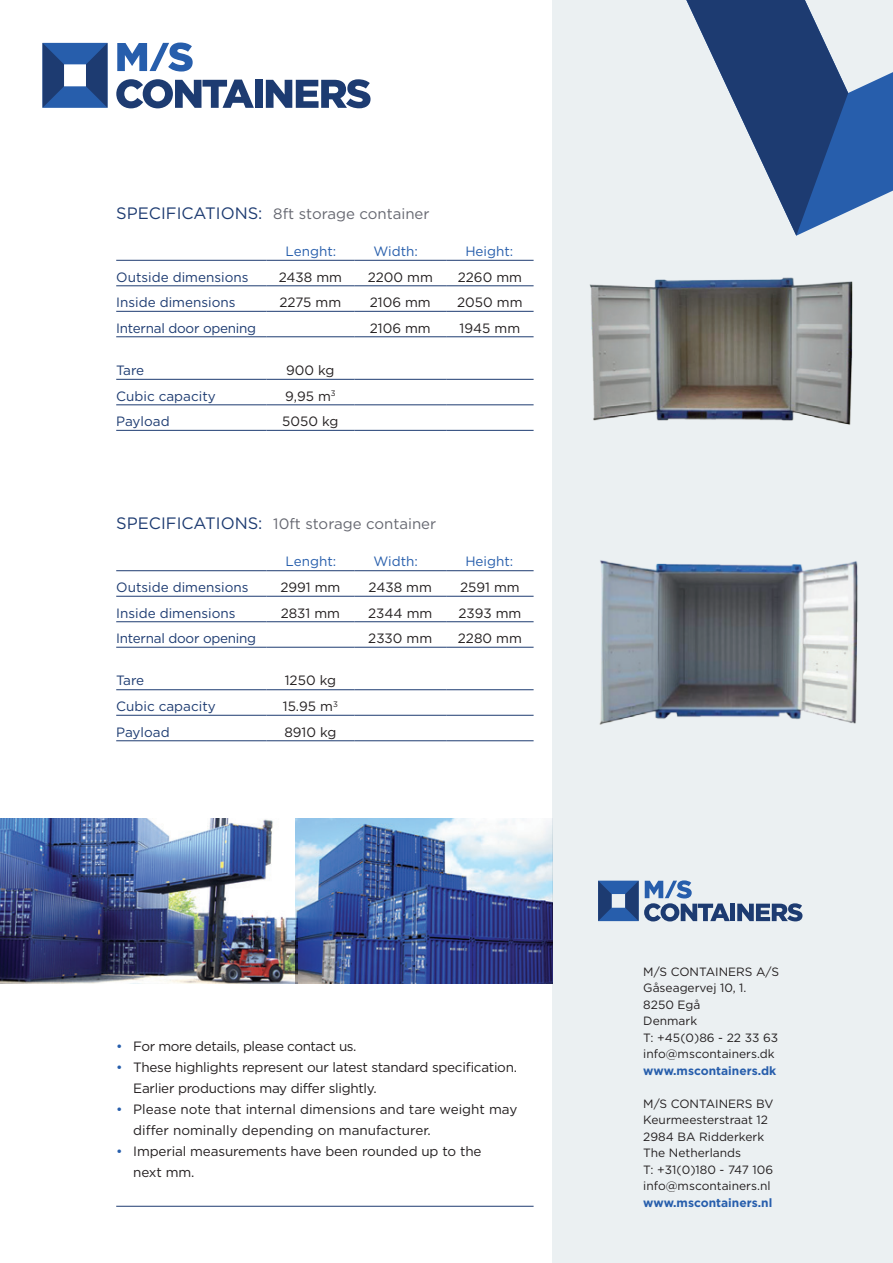
<style>
.page{position:relative;width:893px;height:1263px;background:#fff}
.page>*{position:absolute;margin:0;border:0;box-sizing:border-box;transform-origin:0 0}
.t1{font:15px "Gotham HTF";color:#666871}
.t2{font:13.5px/21px "Gotham HTF";letter-spacing:-.01em;color:#231f20}
.t3{font:13.5px "Gotham HTF";color:#1d3b71}
.t4{font:13.5px "Gotham HTF";color:#275eac}
.t5{font:13.5px "Gotham HTF";letter-spacing:-.02em;color:#1d3b71}
.t6{font:13.5px "Gotham HTF";letter-spacing:-.03em;color:#231f20}
.t7{font:12px "Gotham HTF";color:#231f20}
.t8{font:700 12px "Gotham HTF";color:#275eac}
.s1{font-size:16.5px;color:#1d3b71}
.s2{color:#275eac}
</style>
<div class="page">
<svg style="left:116px;top:79px;width:138px;height:29px"></svg>
<div style="left:255px;top:80px;width:7px;height:28px;background:#1d3b71"></div>
<svg style="left:266px;top:79px;width:105px;height:29px"></svg>
<svg style="left:117px;top:43px;width:76px;height:29px"></svg>
<svg style="left:43px;top:43px;width:64px;height:65px;background:#3c619c"></svg>
<hr style="left:116px;top:260px;width:150px;height:1px;background:#1d3b71">
<hr style="left:266px;top:260px;width:88px;height:1px;background:#1d3b71">
<hr style="left:354px;top:260px;width:92px;height:1px;background:#1d3b71">
<hr style="left:446px;top:260px;width:88px;height:1px;background:#1d3b71">
<hr style="left:116px;top:285px;width:150px;height:1px;background:#1d3b71">
<hr style="left:266px;top:285px;width:88px;height:1px;background:#1d3b71">
<hr style="left:354px;top:285px;width:92px;height:1px;background:#1d3b71">
<hr style="left:446px;top:285px;width:88px;height:1px;background:#1d3b71">
<hr style="left:116px;top:311px;width:150px;height:1px;background:#1d3b71">
<hr style="left:266px;top:311px;width:88px;height:1px;background:#1d3b71">
<hr style="left:354px;top:311px;width:92px;height:1px;background:#1d3b71">
<hr style="left:446px;top:311px;width:88px;height:1px;background:#1d3b71">
<hr style="left:116px;top:336px;width:150px;height:1px;background:#1d3b71">
<hr style="left:266px;top:336px;width:88px;height:1px;background:#1d3b71">
<hr style="left:354px;top:336px;width:92px;height:1px;background:#1d3b71">
<hr style="left:446px;top:336px;width:88px;height:1px;background:#1d3b71">
<hr style="left:116px;top:379px;width:150px;height:1px;background:#1d3b71">
<hr style="left:266px;top:379px;width:88px;height:1px;background:#1d3b71">
<hr style="left:354px;top:379px;width:92px;height:1px;background:#1d3b71">
<hr style="left:446px;top:379px;width:88px;height:1px;background:#1d3b71">
<hr style="left:116px;top:404px;width:150px;height:1px;background:#1d3b71">
<hr style="left:266px;top:404px;width:88px;height:1px;background:#1d3b71">
<hr style="left:354px;top:404px;width:92px;height:1px;background:#1d3b71">
<hr style="left:446px;top:404px;width:88px;height:1px;background:#1d3b71">
<hr style="left:116px;top:430px;width:150px;height:1px;background:#1d3b71">
<hr style="left:266px;top:430px;width:88px;height:1px;background:#1d3b71">
<hr style="left:354px;top:430px;width:92px;height:1px;background:#1d3b71">
<hr style="left:446px;top:430px;width:88px;height:1px;background:#1d3b71">
<hr style="left:116px;top:570px;width:150px;height:1px;background:#1d3b71">
<hr style="left:266px;top:570px;width:88px;height:1px;background:#1d3b71">
<hr style="left:354px;top:570px;width:92px;height:1px;background:#1d3b71">
<hr style="left:446px;top:570px;width:88px;height:1px;background:#1d3b71">
<hr style="left:116px;top:596px;width:150px;height:1px;background:#1d3b71">
<hr style="left:266px;top:596px;width:88px;height:1px;background:#1d3b71">
<hr style="left:354px;top:596px;width:92px;height:1px;background:#1d3b71">
<hr style="left:446px;top:596px;width:88px;height:1px;background:#1d3b71">
<hr style="left:116px;top:621px;width:150px;height:1px;background:#1d3b71">
<hr style="left:266px;top:621px;width:88px;height:1px;background:#1d3b71">
<hr style="left:354px;top:621px;width:92px;height:1px;background:#1d3b71">
<hr style="left:446px;top:621px;width:88px;height:1px;background:#1d3b71">
<hr style="left:116px;top:647px;width:150px;height:1px;background:#1d3b71">
<hr style="left:266px;top:647px;width:88px;height:1px;background:#1d3b71">
<hr style="left:354px;top:647px;width:92px;height:1px;background:#1d3b71">
<hr style="left:446px;top:647px;width:88px;height:1px;background:#1d3b71">
<hr style="left:116px;top:689px;width:150px;height:1px;background:#1d3b71">
<hr style="left:266px;top:689px;width:88px;height:1px;background:#1d3b71">
<hr style="left:354px;top:689px;width:92px;height:1px;background:#1d3b71">
<hr style="left:446px;top:689px;width:88px;height:1px;background:#1d3b71">
<hr style="left:116px;top:715px;width:150px;height:1px;background:#1d3b71">
<hr style="left:266px;top:715px;width:88px;height:1px;background:#1d3b71">
<hr style="left:354px;top:715px;width:92px;height:1px;background:#1d3b71">
<hr style="left:446px;top:715px;width:88px;height:1px;background:#1d3b71">
<hr style="left:116px;top:740px;width:150px;height:1px;background:#1d3b71">
<hr style="left:266px;top:740px;width:88px;height:1px;background:#1d3b71">
<hr style="left:354px;top:740px;width:92px;height:1px;background:#1d3b71">
<hr style="left:446px;top:740px;width:88px;height:1px;background:#1d3b71">
<div style="left:553px;top:0;width:340px;height:1263px;background:#ebf0f2"></div>
<img style="left:552px;top:271px;width:301px;height:161px">
<img style="left:599px;top:560px;width:259px;height:165px">
<hr style="left:116px;top:1206px;width:418px;height:1px;background:#1d3b71">
<div style="left:730px;top:904px;width:5px;height:17px;background:#1d3b71"></div>
<svg style="left:737px;top:903px;width:65px;height:18px"></svg>
<svg style="left:598px;top:880px;width:132px;height:41px"></svg>
<img style="left:0;top:818px;width:295px;height:166px">
<img style="left:295px;top:818px;width:258px;height:166px">
<svg style="left:848px;top:72px;width:45px;height:140px;background:#4574b6"></svg>
<svg style="left:686px;top:0;width:162px;height:236px"></svg>
<p class="t1" style="left:116px;top:205px;width:315px"><span class="s1">SPECIFICATIONS:</span> 8ft storage container</p>
<p class="t4" style="left:286px;top:244px;width:52px">Lenght:</p>
<p class="t4" style="left:373px;top:244px;width:46px">Width:</p>
<p class="t4" style="left:465px;top:244px;width:49px">Height:</p>
<p class="t3" style="left:116px;top:269px;width:134px">Outside dimensions</p>
<p class="t2" style="left:279px;top:266px;width:65px">2438 mm</p>
<p class="t2" style="left:368px;top:266px;width:67px">2200 mm</p>
<p class="t2" style="left:458px;top:266px;width:66px">2260 mm</p>
<p class="t3" style="left:116px;top:295px;width:121px">Inside dimensions</p>
<p class="t2" style="left:280px;top:292px;width:63px">2275 mm</p>
<p class="t2" style="left:370px;top:292px;width:63px">2106 mm</p>
<p class="t2" style="left:457px;top:292px;width:67px">2050 mm</p>
<p class="t5" style="left:116px;top:320px;width:142px">Internal door opening</p>
<p class="t2" style="left:370px;top:317px;width:63px">2106 mm</p>
<p class="t2" style="left:460px;top:317px;width:62px">1945 mm</p>
<p class="t3" style="left:116px;top:363px;width:30px">Tare</p>
<p class="t2" style="left:286px;top:360px;width:50px">900 kg</p>
<p class="t3" style="left:116px;top:388px;width:101px">Cubic capacity</p>
<p class="t2" style="left:285px;top:385px;width:52px">9,95 m<sup>3</sup></p>
<p class="t3" style="left:116px;top:414px;width:55px">Payload</p>
<p class="t2" style="left:282px;top:411px;width:58px">5050 kg</p>
<p class="t1" style="left:116px;top:516px;width:321px"><span class="s1">SPECIFICATIONS:</span> 10ft storage container</p>
<p class="t4" style="left:286px;top:554px;width:52px">Lenght:</p>
<p class="t4" style="left:373px;top:554px;width:46px">Width:</p>
<p class="t4" style="left:465px;top:554px;width:49px">Height:</p>
<p class="t3" style="left:116px;top:580px;width:134px">Outside dimensions</p>
<p class="t2" style="left:280px;top:576px;width:62px">2991 mm</p>
<p class="t2" style="left:369px;top:576px;width:65px">2438 mm</p>
<p class="t2" style="left:460px;top:576px;width:61px">2591 mm</p>
<p class="t3" style="left:116px;top:605px;width:121px">Inside dimensions</p>
<p class="t2" style="left:281px;top:602px;width:61px">2831 mm</p>
<p class="t2" style="left:368px;top:602px;width:66px">2344 mm</p>
<p class="t2" style="left:458px;top:602px;width:64px">2393 mm</p>
<p class="t5" style="left:116px;top:631px;width:142px">Internal door opening</p>
<p class="t2" style="left:368px;top:627px;width:66px">2330 mm</p>
<p class="t2" style="left:458px;top:627px;width:66px">2280 mm</p>
<p class="t3" style="left:116px;top:673px;width:30px">Tare</p>
<p class="t2" style="left:285px;top:670px;width:53px">1250 kg</p>
<p class="t3" style="left:116px;top:699px;width:101px">Cubic capacity</p>
<p class="t2" style="left:283px;top:695px;width:57px">15.95 m<sup>3</sup></p>
<p class="t3" style="left:116px;top:724px;width:55px">Payload</p>
<p class="t2" style="left:284px;top:721px;width:54px">8910 kg</p>
<p class="t6" style="left:116px;top:1039px;width:242px"><span class="s2">•</span> For more details, please contact us.</p>
<p class="t2" style="left:133px;top:1056px;width:385px;text-indent:-17px"><span class="s2">•</span> These highlights represent our latest standard specification.<br>Earlier productions may differ slightly.</p>
<p class="t2" style="left:133px;top:1098px;width:386px;text-indent:-17px"><span class="s2">•</span> Please note that internal dimensions and tare weight may differ nominally depending on manufacturer.</p>
<p class="t2" style="left:133px;top:1140px;width:350px;text-indent:-17px"><span class="s2">•</span> Imperial measurements have been rounded up to the next mm.</p>
<p class="t7" style="left:643px;top:965px;width:137px">M/S CONTAINERS A/S</p>
<p class="t7" style="left:643px;top:981px;width:105px">Gåseagervej 10, 1.</p>
<p class="t7" style="left:643px;top:998px;width:59px">8250 Egå</p>
<p class="t7" style="left:643px;top:1014px;width:55px">Denmark</p>
<p class="t7" style="left:643px;top:1031px;width:136px">T: +45(0)86 - 22 33 63</p>
<p class="t7" style="left:643px;top:1047px;width:133px">info@mscontainers.dk</p>
<p class="t8" style="left:643px;top:1063px;width:134px">www.mscontainers.dk</p>
<p class="t7" style="left:643px;top:1097px;width:132px">M/S CONTAINERS BV</p>
<p class="t7" style="left:643px;top:1113px;width:126px">Keurmeesterstraat 12</p>
<p class="t7" style="left:643px;top:1130px;width:122px">2984 BA Ridderkerk</p>
<p class="t7" style="left:643px;top:1146px;width:99px">The Netherlands</p>
<p class="t7" style="left:643px;top:1163px;width:131px">T: +31(0)180 - 747 106</p>
<p class="t7" style="left:643px;top:1179px;width:129px">info@mscontainers.nl</p>
<p class="t8" style="left:643px;top:1195px;width:130px">www.mscontainers.nl</p>
</div>
